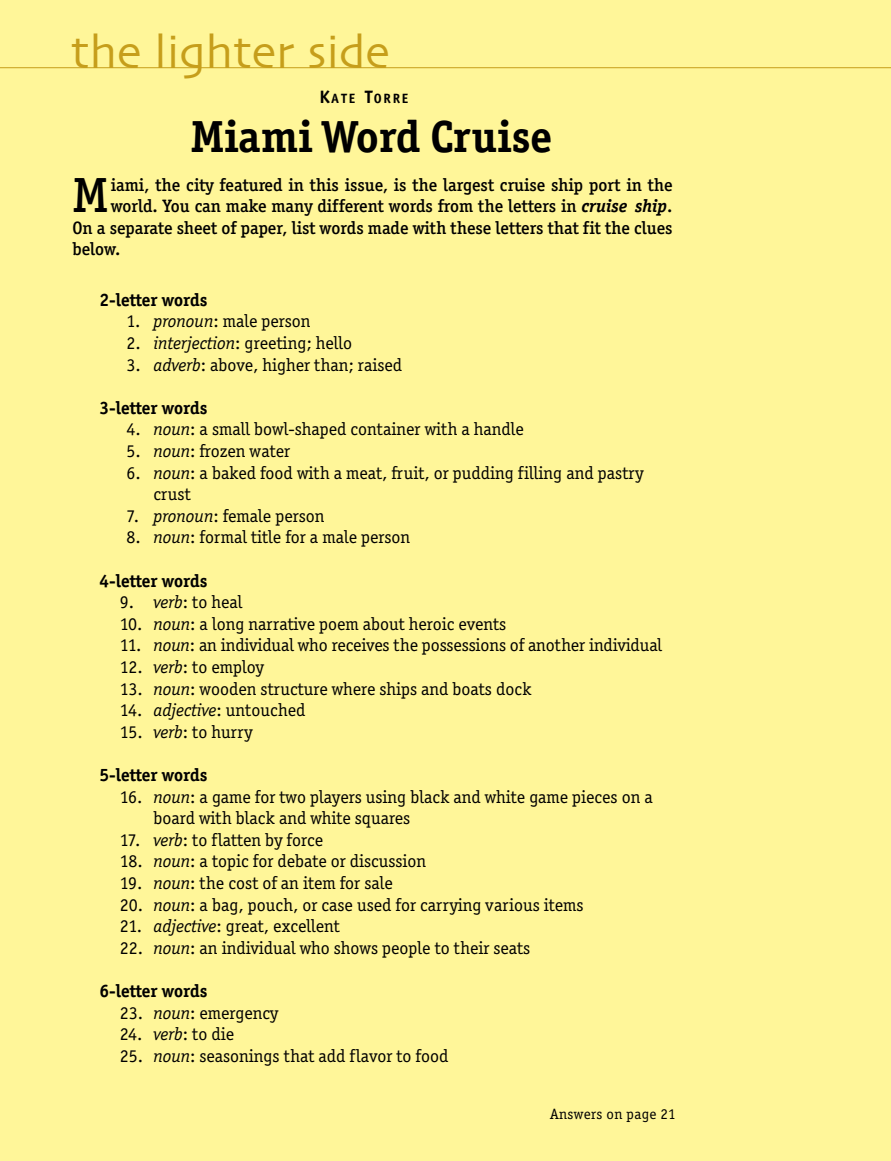
<style>
.page{position:relative;width:891px;height:1161px;background:#fff699}
.page>*{position:absolute;margin:0;border:0;box-sizing:border-box;transform-origin:0 0}
.t1{font:500 49.5px "Officina Ser ITC";color:#000}
.t2{font:48px "Skia";letter-spacing:-.005em;color:#c69e1b}
.t3{font:700 45px "Officina Ser ITC";color:#000}
.t4{font:18px/21.6px "Officina Ser ITC";color:#000}
.t5{font:500 18px "Officina Ser ITC";color:#000}
.t6{font:700 18px "Officina Ser ITC";color:#000}
.t7{font:15px "Officina Ser ITC";letter-spacing:.025em;color:#000}
.t8{font:700 13.5px "Officina Sans Std";letter-spacing:.135em;color:#000}
.s1{font-size:18px}
.s2{font-family:"Officina Serif Std";font-weight:700;font-style:italic}
.s3{font-style:italic}
</style>
<div class="page">
<hr style="left:0;top:67px;width:891px;height:1px;background:#c69e1b">
<h1 class="t2" style="left:71px;top:23px;width:321px">the lighter side</h1>
<h1 class="t8" style="left:320px;top:90px;width:90px"><span class="s1">K</span>ATE <span class="s1">T</span>ORRE</h1>
<h1 class="t3" style="left:191px;top:109px;width:363px">Miami Word Cruise</h1>
<p class="t1" style="left:72px;top:166px;width:37px">M</p>
<p class="t5" style="left:111px;top:174px;width:563px">iami, the city featured in this issue, is the largest cruise ship port in the</p>
<p class="t5" style="left:111px;top:195px;width:563px">world. You can make many different words from the letters in <span class="s2">cruise ship</span>.</p>
<p class="t5" style="left:72px;top:217px;width:602px">On a separate sheet of paper, list words made with these letters that fit the clues</p>
<p class="t5" style="left:72px;top:239px;width:49px">below.</p>
<p class="t6" style="left:99px;top:289px;width:109px">2-letter words</p>
<p class="t4" style="left:126px;top:310px;width:186px">1. <span class="s3">pronoun</span>: male person</p>
<p class="t4" style="left:126px;top:332px;width:227px">2. <span class="s3">interjection</span>: greeting; hello</p>
<p class="t4" style="left:126px;top:354px;width:277px">3. <span class="s3">adverb</span>: above, higher than; raised</p>
<p class="t6" style="left:99px;top:397px;width:109px">3-letter words</p>
<p class="t4" style="left:126px;top:418px;width:399px">4. <span class="s3">noun</span>: a small bowl-shaped container with a handle</p>
<p class="t4" style="left:126px;top:440px;width:165px">5. <span class="s3">noun</span>: frozen water</p>
<p class="t4" style="left:153px;top:462px;width:492px;text-indent:-27px">6. <span class="s3">noun</span>: a baked food with a meat, fruit, or pudding filling and pastry crust</p>
<p class="t4" style="left:126px;top:505px;width:199px">7. <span class="s3">pronoun</span>: female person</p>
<p class="t4" style="left:126px;top:526px;width:285px">8. <span class="s3">noun</span>: formal title for a male person</p>
<p class="t6" style="left:99px;top:569px;width:109px">4-letter words</p>
<p class="t4" style="left:120px;top:591px;width:124px">9. <span class="s3">verb</span>: to heal</p>
<p class="t4" style="left:120px;top:613px;width:388px">10. <span class="s3">noun</span>: a long narrative poem about heroic events</p>
<p class="t4" style="left:120px;top:634px;width:544px">11. <span class="s3">noun</span>: an individual who receives the possessions of another individual</p>
<p class="t4" style="left:120px;top:656px;width:146px">12. <span class="s3">verb</span>: to employ</p>
<p class="t4" style="left:120px;top:678px;width:413px">13. <span class="s3">noun</span>: wooden structure where ships and boats dock</p>
<p class="t4" style="left:120px;top:699px;width:187px">14. <span class="s3">adjective</span>: untouched</p>
<p class="t4" style="left:120px;top:721px;width:134px">15. <span class="s3">verb</span>: to hurry</p>
<p class="t6" style="left:99px;top:764px;width:109px">5-letter words</p>
<p class="t4" style="left:153px;top:786px;width:501px;text-indent:-34px">16. <span class="s3">noun</span>: a game for two players using black and white game pieces on a board with black and white squares</p>
<p class="t4" style="left:120px;top:829px;width:205px">17. <span class="s3">verb</span>: to flatten by force</p>
<p class="t4" style="left:120px;top:850px;width:308px">18. <span class="s3">noun</span>: a topic for debate or discussion</p>
<p class="t4" style="left:120px;top:872px;width:275px">19. <span class="s3">noun</span>: the cost of an item for sale</p>
<p class="t4" style="left:120px;top:894px;width:465px">20. <span class="s3">noun</span>: a bag, pouch, or case used for carrying various items</p>
<p class="t4" style="left:120px;top:915px;width:221px">21. <span class="s3">adjective</span>: great, excellent</p>
<p class="t4" style="left:120px;top:937px;width:412px">22. <span class="s3">noun</span>: an individual who shows people to their seats</p>
<p class="t6" style="left:99px;top:980px;width:109px">6-letter words</p>
<p class="t4" style="left:120px;top:1002px;width:160px">23. <span class="s3">noun</span>: emergency</p>
<p class="t4" style="left:120px;top:1023px;width:116px">24. <span class="s3">verb</span>: to die</p>
<p class="t4" style="left:120px;top:1045px;width:330px">25. <span class="s3">noun</span>: seasonings that add flavor to food</p>
<p class="t7" style="left:550px;top:1105px;width:127px">Answers on page 21</p>
</div>
